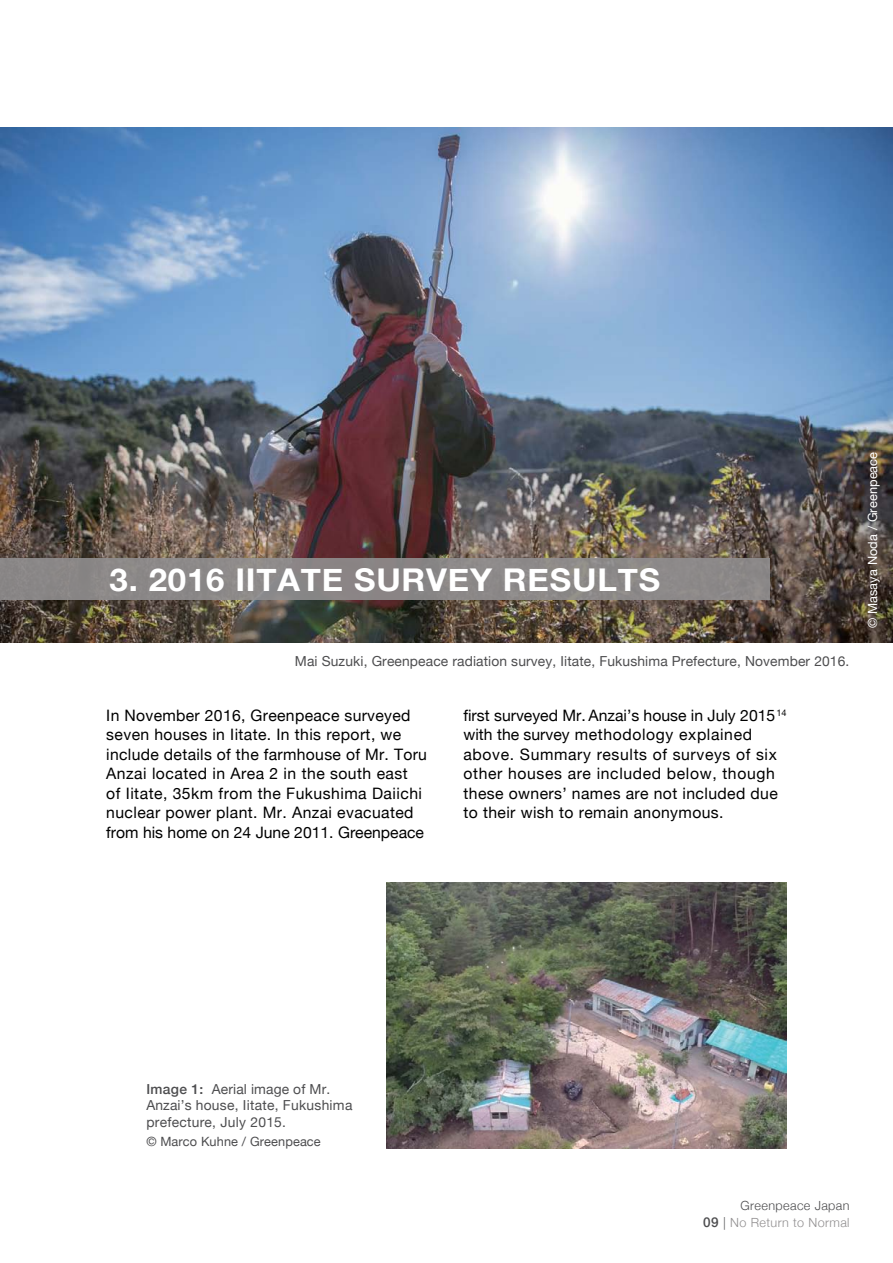
<style>
.page{position:relative;width:893px;height:1263px;background:#fff}
.page>*{position:absolute;margin:0;border:0;box-sizing:border-box;transform-origin:0 0}
.t1{font:700 31.35px "Helvetica Neue";letter-spacing:.025em;color:#fff;scale:1.05 1}
.t2{font:15.75px/19.5px "Helvetica Neue";letter-spacing:.025em;color:#000}
.t3{font:13.8px/16.5px "Helvetica Neue";letter-spacing:.01em;color:#4d4d4f}
.t4{font:12.75px "Helvetica Neue";letter-spacing:.01em;color:#4d4d4f}
.t5{font:12.75px "Helvetica Neue";letter-spacing:.01em;color:#fff}
.t6{font:300 12.6px/16.5px "Helvetica Neue";letter-spacing:.03em;color:#918f90;text-align:right}
.s1{font-weight:500}
.s2{color:#4d4d4f}
.s3{font-weight:500;font-size:13.5px;color:#4d4d4f}
.s4{font-size:12.75px;color:#58595b}
</style>
<div class="page">
<img style="left:0;top:128px;width:893px;height:514px">
<div style="left:0;top:558px;width:770px;height:42px;background:#8b8888"></div>
<img style="left:387px;top:882px;width:399px;height:266px">
<h1 class="t1" style="left:110px;top:555px;width:526px">3. 2016 IITATE SURVEY RESULTS</h1>
<p class="t3" style="left:295px;top:653px;width:556px">Mai Suzuki, Greenpeace radiation survey, Iitate, Fukushima Prefecture, November 2016.</p>
<p class="t2" style="left:106px;top:706px;width:322px">In November 2016, Greenpeace surveyed seven houses in Iitate. In this report, we include details of the farmhouse of Mr. Toru Anzai located in Area 2 in the south east<br>of Iitate, 35km from the Fukushima Daiichi nuclear power plant. Mr. Anzai evacuated from his home on 24 June 2011. Greenpeace</p>
<p class="t2" style="left:463px;top:706px;width:325px">first surveyed Mr. Anzai’s house in July 2015<sup>14 </sup>with the survey methodology explained above. Summary results of surveys of six other houses are included below, though these owners’ names are not included due to their wish to remain anonymous.</p>
<p class="t5" style="left:863px;top:628px;width:178px;rotate:-90deg">© Masaya Noda / Greenpeace</p>
<p class="t3" style="left:146px;top:1081px;width:208px"><span class="s1">Image 1:</span> Aerial image of Mr.<br>Anzai’s house, Iitate, Fukushima prefecture, July 2015.</p>
<p class="t4" style="left:146px;top:1133px;width:176px">© Marco Kuhne / Greenpeace</p>
<p class="t6" style="left:703px;top:1197px;width:148px"><span class="s2">Greenpeace Japan<br></span><span class="s3">09</span> <span class="s4">|</span> No Return to Normal</p>
</div>
